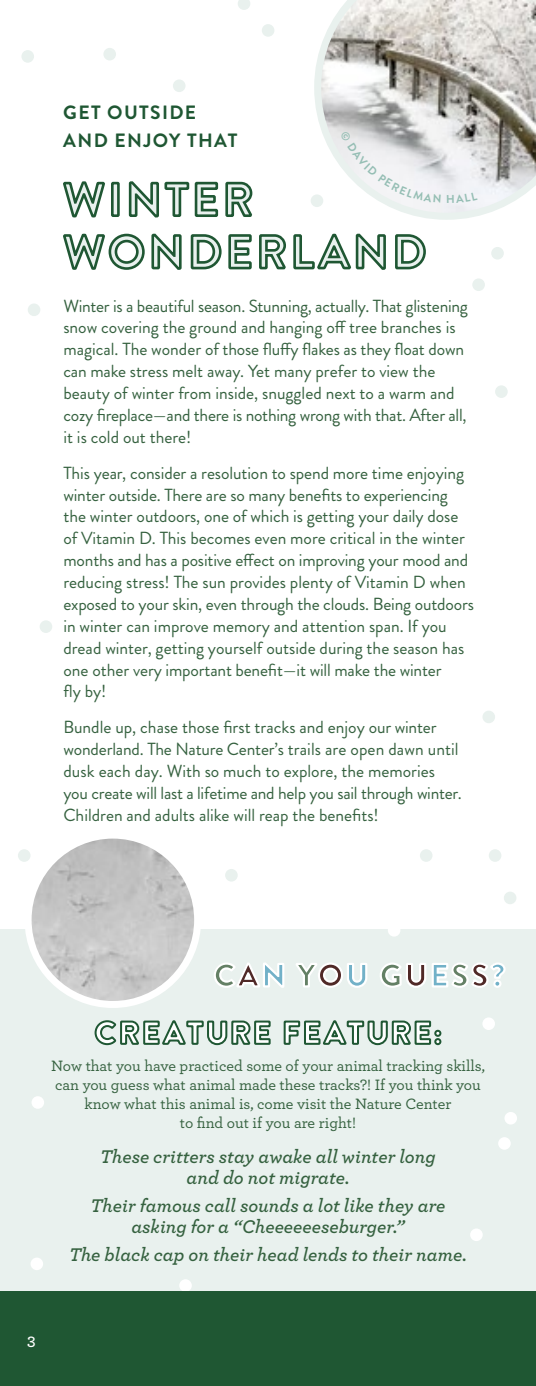
<style>
.page{position:relative;width:536px;height:1386px;background:#fff}
.page>*{position:absolute;margin:0;border:0;box-sizing:border-box;transform-origin:0 0}
.t1{font:900 32.2px "Brandon Grotesque";letter-spacing:.07em;color:#648065}
.t2{font:italic 600 19.25px/21px "Archer";color:#35613f;text-align:center}
.t3{font:700 19.25px/28px "Brandon Grotesque";letter-spacing:.07em;color:#1f5733}
.t4{font:17.5px/21.9px "Brandon Grotesque";letter-spacing:-.005em;color:#35613f}
.t5{font:500 15.75px/19.2px "Archer";letter-spacing:-.005em;color:#35613f;text-align:center}
.t6{font:600 15.75px "Archer";color:#fff}
.s1{color:#502927}
.s2{color:#72b1c8}
</style>
<div class="page">
<div style="left:0;top:929px;width:536px;height:363px;background:#e9f1ee"></div>
<hr style="left:535px;top:289px;width:1px;height:236px;background:#edf3f6">
<svg style="left:63px;top:233px;width:363px;height:37px"></svg>
<svg style="left:63px;top:181px;width:190px;height:37px"></svg>
<svg style="left:314px;top:0;width:222px;height:220px"></svg>
<img style="left:28px;top:840px;width:165px;height:160px">
<div style="left:25px;top:832px;width:176px;height:176px;border:7px solid #fff;border-radius:50%"></div>
<svg style="left:94px;top:1020px;width:348px;height:26px"></svg>
<div style="left:103px;top:48px;width:13px;height:12px;background:#e9f1ee;border-radius:50%"></div>
<svg style="left:238px;top:0;width:12px;height:10px"></svg>
<div style="left:262px;top:24px;width:12px;height:13px;background:#e9f1ee;border-radius:50%"></div>
<div style="left:21px;top:50px;width:13px;height:13px;background:#e9f1ee;border-radius:50%"></div>
<div style="left:491px;top:247px;width:12px;height:13px;background:#e9f1ee;border-radius:50%"></div>
<div style="left:495px;top:385px;width:12px;height:13px;background:#e9f1ee;border-radius:50%"></div>
<div style="left:28px;top:304px;width:12px;height:12px;background:#e9f1ee;border-radius:50%"></div>
<div style="left:472px;top:278px;width:12px;height:13px;background:#e9f1ee;border-radius:50%"></div>
<div style="left:482px;top:711px;width:13px;height:12px;background:#e9f1ee;border-radius:50%"></div>
<div style="left:18px;top:849px;width:13px;height:13px;background:#e9f1ee;border-radius:50%"></div>
<div style="left:503px;top:892px;width:13px;height:12px;background:#e9f1ee;border-radius:50%"></div>
<div style="left:420px;top:849px;width:12px;height:13px;background:#e9f1ee;border-radius:50%"></div>
<div style="left:31px;top:1258px;width:12px;height:12px;background:#fff;border-radius:50%"></div>
<div style="left:32px;top:1096px;width:12px;height:13px;background:#fff;border-radius:50%"></div>
<div style="left:488px;top:849px;width:13px;height:13px;background:#e9f1ee;border-radius:50%"></div>
<div style="left:173px;top:79px;width:12px;height:13px;background:#e9f1ee;border-radius:50%"></div>
<div style="left:40px;top:620px;width:12px;height:13px;background:#e9f1ee;border-radius:50%"></div>
<div style="left:225px;top:869px;width:13px;height:13px;background:#e9f1ee;border-radius:50%"></div>
<div style="left:310px;top:194px;width:13px;height:13px;background:#e9f1ee;border-radius:50%"></div>
<div style="left:179px;top:1279px;width:13px;height:13px;background:#fff;border-radius:50%"></div>
<svg style="left:214px;top:963px;width:292px;height:25px"></svg>
<div style="left:482px;top:1017px;width:13px;height:13px;background:#fff;border-radius:50%"></div>
<div style="left:387px;top:924px;width:13px;height:13px;background:#fff;border-radius:50%"></div>
<div style="left:498px;top:1137px;width:12px;height:13px;background:#fff;border-radius:50%"></div>
<div style="left:504px;top:1112px;width:13px;height:13px;background:#fff;border-radius:50%"></div>
<div style="left:470px;top:1228px;width:12px;height:13px;background:#fff;border-radius:50%"></div>
<div style="left:0;top:1292px;width:536px;height:94px;background:#1f5733"></div>
<svg style="left:340px;top:131px;width:100px;height:72px"></svg>
<svg style="left:447px;top:192px;width:30px;height:11px"></svg>
<p class="t3" style="left:63px;top:99px;width:175px">GET OUTSIDE<br>AND ENJOY THAT</p>
<p class="t4" style="left:63px;top:295px;width:406px">Winter is a beautiful season. Stunning, actually. That glistening snow covering the ground and hanging off tree branches is magical. The wonder of those fluffy flakes as they float down can make stress melt away. Yet many prefer to view the beauty of winter from inside, snuggled next to a warm and cozy fireplace—and there is nothing wrong with that. After all, it is cold out there!</p>
<p class="t4" style="left:63px;top:462px;width:412px">This year, consider a resolution to spend more time enjoying winter outside. There are so many benefits to experiencing the winter outdoors, one of which is getting your daily dose of Vitamin D. This becomes even more critical in the winter months and has a positive effect on improving your mood and reducing stress! The sun provides plenty of Vitamin D when exposed to your skin, even through the clouds. Being outdoors in winter can improve memory and attention span. If you dread winter, getting yourself outside during the season has one other very important benefit—it will make the winter<br>fly by!</p>
<p class="t4" style="left:63px;top:717px;width:399px">Bundle up, chase those first tracks and enjoy our winter wonderland. The Nature Center’s trails are open dawn until dusk each day. With so much to explore, the memories you create will last a lifetime and help you sail through winter.<br>Children and adults alike will reap the benefits!</p>
<h1 class="t1" style="left:213px;top:952px;width:293px">C<span class="s1">A</span><span class="s2">N</span> Y<span class="s1">O</span><span class="s2">U</span> G<span class="s1">U</span><span class="s2">E</span>S<span class="s1">S</span><span class="s2">?</span></h1>
<p class="t5" style="left:51px;top:1055px;width:435px">Now that you have practiced some of your animal tracking skills, can you guess what animal made these tracks?! If you think you know what this animal is, come visit the Nature Center<br>to find out if you are right!</p>
<p class="t2" style="left:100px;top:1145px;width:337px">These critters stay awake all winter long and do not migrate.</p>
<p class="t2" style="left:91px;top:1194px;width:356px">Their famous call sounds a lot like they are asking for a “Cheeeeeeseburger.”</p>
<p class="t2" style="left:69px;top:1243px;width:399px">The black cap on their head lends to their name.</p>
<p class="t6" style="left:27px;top:1330px;width:10px">3</p>
</div>
